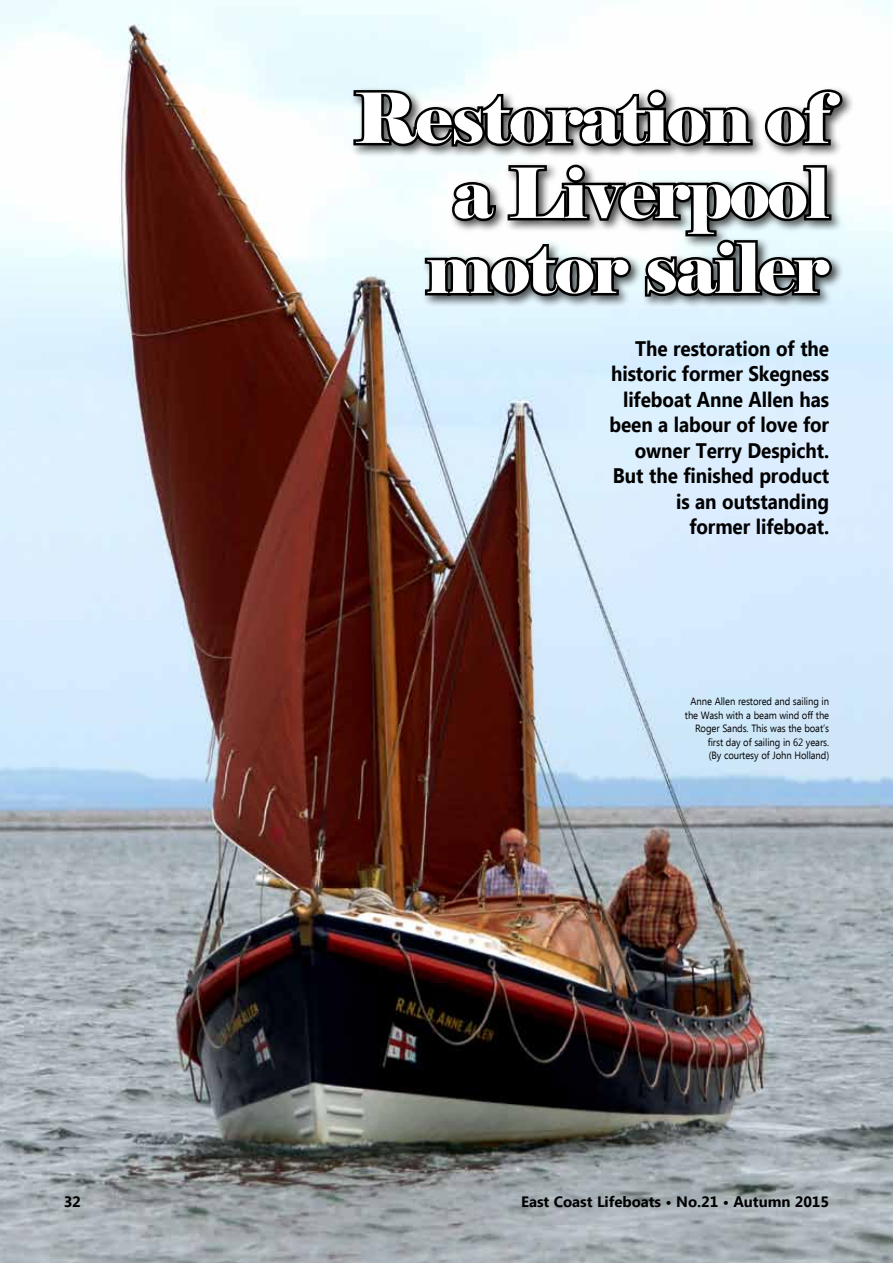
<style>
.page{position:relative;width:893px;height:1263px;background:#fff}
.page>*{position:absolute;margin:0;border:0;box-sizing:border-box;transform-origin:0 0}
.t1{font:69px/75px "Elephant";letter-spacing:-.02em;color:#fff;text-align:right}
.t2{font:700 21px/25.5px "Ebrima";letter-spacing:-.005em;color:#000;text-align:right;scale:.9 1}
.t3{font:700 15px "Ebrima";letter-spacing:-.005em;color:#000}
.t4{font:10.5px/13.5px "Ebrima";letter-spacing:-.01em;color:#000;text-align:right;scale:.9 1}
</style>
<div class="page">
<img style="left:0;top:0;width:893px;height:1263px">
<div style="left:350px;top:86px;width:504px;height:222px;background:#000;opacity:.7"></div>
<svg style="left:351px;top:86px;width:404px;height:64px"></svg>
<svg style="left:762px;top:86px;width:84px;height:63px"></svg>
<svg style="left:422px;top:161px;width:414px;height:139px"></svg>
<p class="t3" style="left:64px;top:1190px;width:19px">32</p>
<h1 class="t1" style="left:354px;top:86px;width:476px">Restoration of a Liverpool motor sailer</h1>
<p class="t2" style="left:609px;top:337px;width:246px">The restoration of the historic former Skegness lifeboat Anne Allen has been a labour of love for owner Terry Despicht.<br>But the finished product is an outstanding<br>former lifeboat.</p>
<p class="t4" style="left:685px;top:696px;width:162px">Anne Allen restored and sailing in the Wash with a beam wind off the<br>Roger Sands. This was the boat’s first day of sailing in 62 years.<br>(By courtesy of John Holland)</p>
<p class="t3" style="left:521px;top:1190px;width:309px">East Coast Lifeboats • No.21 • Autumn 2015</p>
</div>
